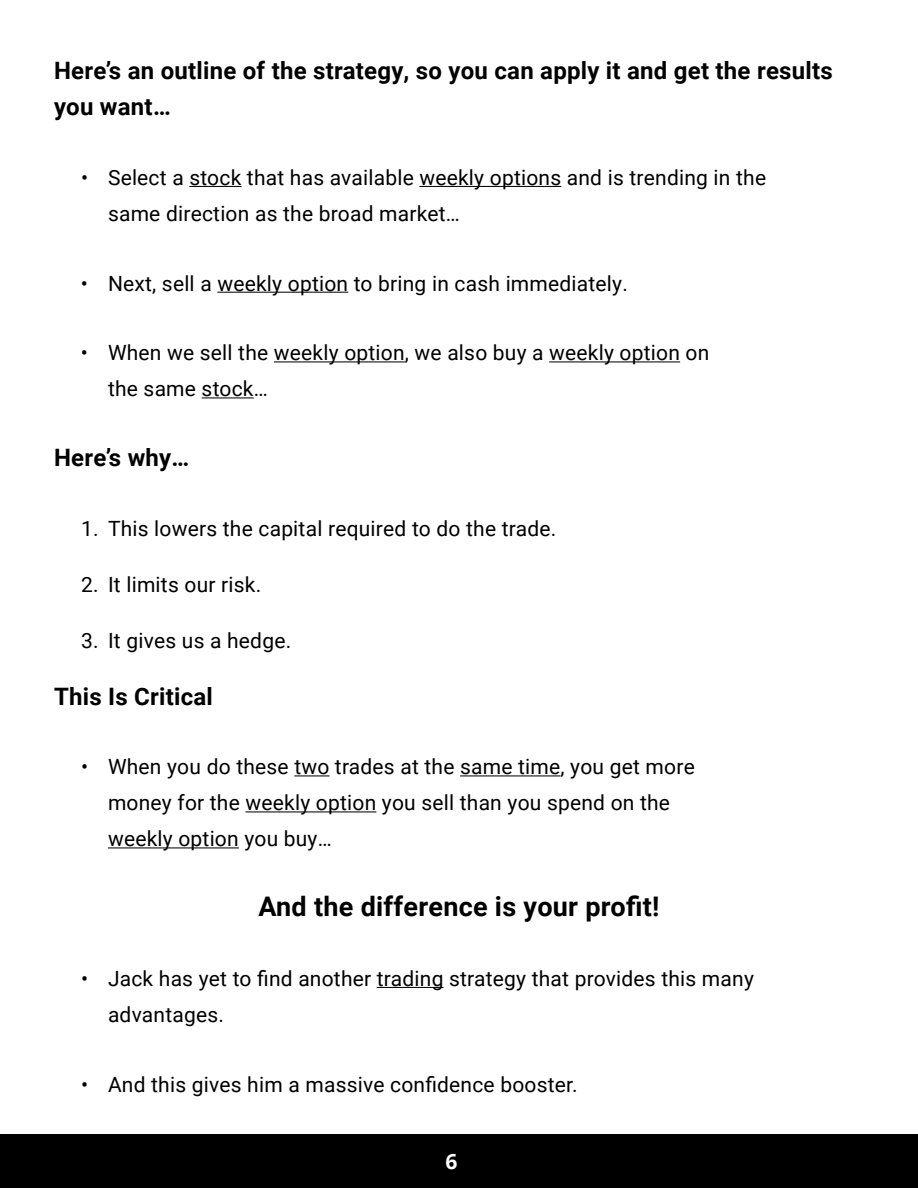
<style>
.page{position:relative;width:918px;height:1188px;background:#fff}
.page>*{position:absolute;margin:0;border:0;box-sizing:border-box;transform-origin:0 0}
.t1{font:700 27px "Roboto";letter-spacing:.01em;color:#000}
.t2{font:700 24px/36px "Roboto";letter-spacing:.01em;color:#000}
.t3{font:21px/36px "Roboto";letter-spacing:.01em;color:#000}
.t4{font:700 21px "Open Sans";color:#fff}
</style>
<div class="page">
<div style="left:0;top:1134px;width:918px;height:54px;background:#000"></div>
<hr style="left:189px;top:186px;width:53px;height:1px;background:#000">
<hr style="left:419px;top:186px;width:142px;height:1px;background:#000">
<hr style="left:217px;top:292px;width:131px;height:1px;background:#000">
<hr style="left:274px;top:361px;width:131px;height:1px;background:#000">
<hr style="left:549px;top:361px;width:131px;height:1px;background:#000">
<hr style="left:202px;top:397px;width:52px;height:1px;background:#000">
<hr style="left:294px;top:775px;width:36px;height:1px;background:#000">
<hr style="left:460px;top:775px;width:100px;height:1px;background:#000">
<hr style="left:245px;top:811px;width:131px;height:1px;background:#000">
<hr style="left:108px;top:847px;width:131px;height:1px;background:#000">
<hr style="left:377px;top:987px;width:67px;height:1px;background:#000">
<p class="t2" style="left:54px;top:52px;width:780px">Here’s an outline of the strategy, so you can apply it and get the results you want…</p>
<p class="t3" style="left:108px;top:159px;width:660px;text-indent:-27px">• Select a stock that has available weekly options and is trending in the same direction as the broad market…</p>
<p class="t3" style="left:81px;top:264px;width:548px">• Next, sell a weekly option to bring in cash immediately.</p>
<p class="t3" style="left:108px;top:334px;width:603px;text-indent:-27px">• When we sell the weekly option, we also buy a weekly option on the same stock…</p>
<p class="t2" style="left:54px;top:439px;width:137px">Here’s why…</p>
<p class="t3" style="left:81px;top:510px;width:477px">1. This lowers the capital required to do the trade.</p>
<p class="t3" style="left:81px;top:566px;width:182px">2. It limits our risk.</p>
<p class="t3" style="left:81px;top:622px;width:212px">3. It gives us a hedge.</p>
<p class="t2" style="left:54px;top:677px;width:160px">This Is Critical</p>
<p class="t3" style="left:108px;top:748px;width:588px;text-indent:-27px">• When you do these two trades at the same time, you get more money for the weekly option you sell than you spend on the weekly option you buy…</p>
<p class="t1" style="left:258px;top:888px;width:403px">And the difference is your profit!</p>
<p class="t3" style="left:108px;top:960px;width:647px;text-indent:-27px">• Jack has yet to find another trading strategy that provides this many advantages.</p>
<p class="t3" style="left:81px;top:1065px;width:498px">• And this gives him a massive confidence booster.</p>
<p class="t4" style="left:446px;top:1146px;width:13px">6</p>
</div>
